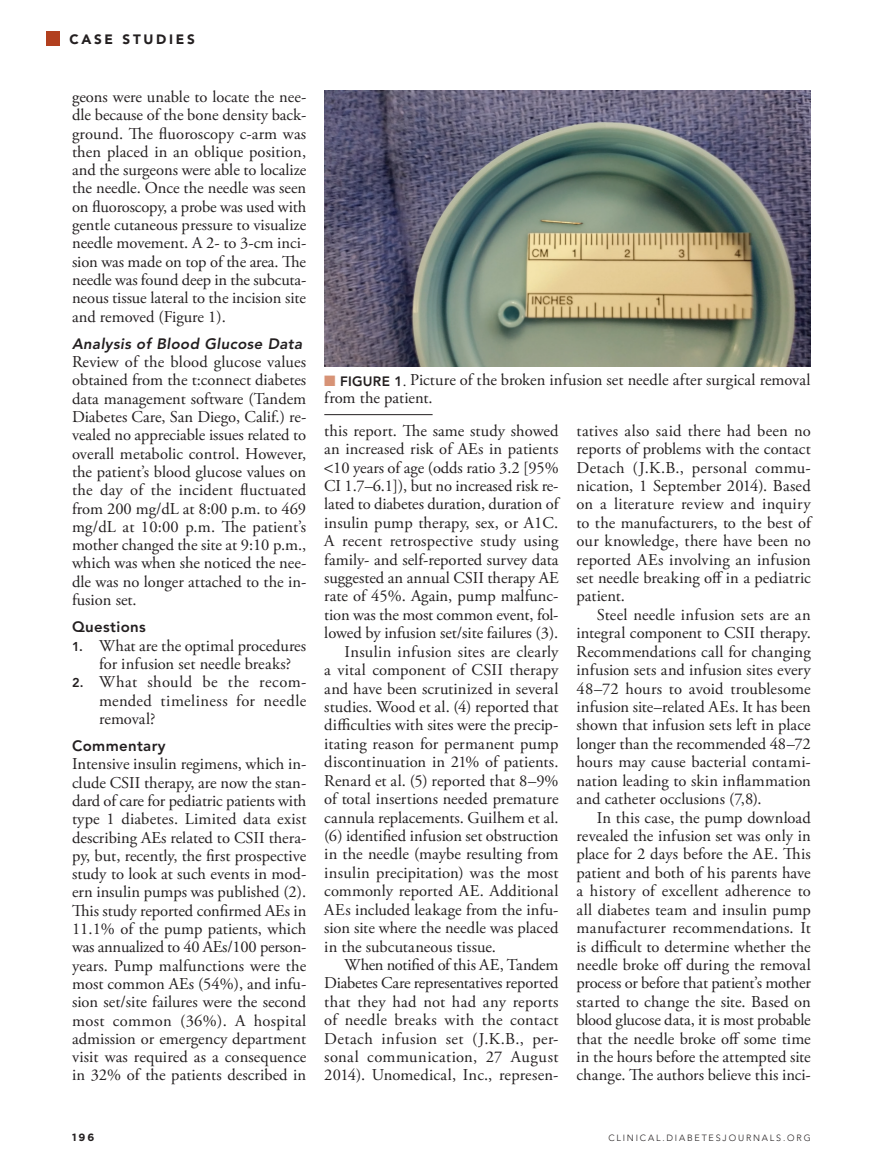
<style>
.page{position:relative;width:885px;height:1175px;background:#fff}
.page>*{position:absolute;margin:0;border:0;box-sizing:border-box;transform-origin:0 0}
.BODY_-_1st_PARA{font:16.5px/18.3px "Adobe Garamond Pro";color:#231f20;text-align:justify}
.BODY_-_2nd_PARA{font:16.5px/18.5px "Adobe Garamond Pro";letter-spacing:.005em;color:#231f20;text-align:justify}
.H2_-_BOLD_ITALIC{font:italic 800 15px "Avenir LT Std";letter-spacing:.025em;color:#231f20}
.H1_-_BOLD{font:800 15px "Avenir LT Std";letter-spacing:.025em;color:#231f20}
.HEADER_-_LEFT_PG{font:900 13.5px "Avenir LT Std";letter-spacing:.2em;color:#231f20}
.FOOTER-LEFT_PG{font:700 10.5px "Gotham";color:#231f20}
.FOOTER-LEFT_PG-2{font:300 9px "Avenir LT Std";letter-spacing:.2em;color:#231f20}
.s1{font-family:"Avenir LT Std";font-weight:800;font-size:12.75px}
.s2{color:#d79376}
.s3{font-family:"Avenir LT Std";font-weight:800;font-size:13.5px}
.s4{font-size:15px}
</style>
<div class="page">
<div style="left:47px;top:31px;width:13px;height:14px;background:#b2401f"></div>
<hr style="left:324px;top:414px;width:108px;height:1px;background:#231f20">
<img style="left:324px;top:90px;width:486px;height:277px">
<p class="HEADER_-_LEFT_PG" style="left:69px;top:31px;width:127px">CASE STUDIES</p>
<p class="BODY_-_1st_PARA" style="left:72px;top:88px;width:236px">geons were unable to locate the nee&shy;dle because of the bone density back&shy;ground. The fluoroscopy c-arm was then placed in an oblique position, and the surgeons were able to localize the needle. Once the needle was seen on fluoroscopy, a probe was used with gentle cutaneous pressure to visualize needle movement. A 2- to 3-cm inci&shy;sion was made on top of the area. The needle was found deep in the subcuta&shy;neous tissue lateral to the incision site and removed (Figure 1).</p>
<p class="H2_-_BOLD_ITALIC" style="left:72px;top:335px;width:231px">Analysis of Blood Glucose Data</p>
<p class="BODY_-_1st_PARA" style="left:72px;top:353px;width:236px">Review of the blood glucose values obtained from the t:connect diabetes data management software (Tandem Diabetes Care, San Diego, Calif.) re&shy;vealed no appreciable issues related to overall metabolic control. However, the patient’s blood glucose values on the day of the incident fluctuated from 200 mg/dL at 8:00 p.m. to 469 mg/dL at 10:00 p.m. The patient’s mother changed the site at 9:10 p.m., which was when she noticed the nee&shy;dle was no longer attached to the in&shy;fusion set.</p>
<p class="H1_-_BOLD" style="left:72px;top:618px;width:75px">Questions</p>
<p class="BODY_-_1st_PARA" style="left:99px;top:637px;width:209px;text-indent:-27px"><span class="s1">1.</span> What are the optimal procedures for infusion set needle breaks?</p>
<p class="BODY_-_1st_PARA" style="left:99px;top:673px;width:209px;text-indent:-27px"><span class="s1">2.</span> What should be the recom&shy;mended timeliness for needle removal?</p>
<p class="H1_-_BOLD" style="left:72px;top:737px;width:95px">Commentary</p>
<p class="BODY_-_1st_PARA" style="left:72px;top:755px;width:236px">Intensive insulin regimens, which in&shy;clude CSII therapy, are now the stan&shy;dard of care for pediatric patients with type 1 diabetes. Limited data exist describing AEs related to CSII thera&shy;py, but, recently, the first prospective study to look at such events in mod&shy;ern insulin pumps was published (2).<br>This study reported confirmed AEs in 11.1% of the pump patients, which was annualized to 40 AEs/100 person&shy;years. Pump malfunctions were the most common AEs (54%), and infu&shy;sion set/site failures were the second most common (36%). A hospital admission or emergency department visit was required as a consequence in 32% of the patients described in</p>
<p class="BODY_-_1st_PARA" style="left:324px;top:372px;width:488px"><span class="s2">■</span> <span class="s3">FIGURE 1</span><span class="s4">.</span> Picture of the broken infusion set needle after surgical removal from the patient.</p>
<p class="BODY_-_1st_PARA" style="left:324px;top:422px;width:236px;text-align:center">this report. The same study showed an increased risk of AEs in patients 10 years of age (odds ratio 3.2 [95% CI 1.7–6.1]), but no increased risk re&shy;lated to diabetes duration, duration of insulin pump therapy, sex, or A1C.<br>A recent retrospective study using family- and self-reported survey data suggested an annual CSII therapy AE rate of 45%. Again, pump malfunc&shy;tion was the most common event, fol&shy;lowed by infusion set/site failures (3).</p>
<p class="BODY_-_2nd_PARA" style="left:324px;top:643px;width:236px;text-indent:20px">Insulin infusion sites are clearly a vital component of CSII therapy and have been scrutinized in several studies. Wood et al. (4) reported that difficulties with sites were the precip&shy;itating reason for permanent pump discontinuation in 21% of patients.<br>Renard et al. (5) reported that 8–9% of total insertions needed premature cannula replacements. Guilhem et al. (6) identified infusion set obstruction in the needle (maybe resulting from insulin precipitation) was the most commonly reported AE. Additional AEs included leakage from the infu&shy;sion site where the needle was placed in the subcutaneous tissue.</p>
<p class="BODY_-_2nd_PARA" style="left:324px;top:956px;width:236px;text-indent:20px">When notified of this AE, Tandem Diabetes Care representatives reported that they had not had any reports of needle breaks with the contact Detach infusion set (J.K.B., per&shy;sonal communication, 27 August 2014). Unomedical, Inc., represen-</p>
<p class="BODY_-_2nd_PARA" style="left:576px;top:422px;width:236px">tatives also said there had been no reports of problems with the contact Detach (J.K.B., personal commu&shy;nication, 1 September 2014). Based on a literature review and inquiry to the manufacturers, to the best of our knowledge, there have been no reported AEs involving an infusion set needle breaking off in a pediatric patient.</p>
<p class="BODY_-_2nd_PARA" style="left:576px;top:606px;width:236px;text-indent:20px">Steel needle infusion sets are an integral component to CSII therapy.<br>Recommendations call for changing infusion sets and infusion sites every 48–72 hours to avoid troublesome infusion site–related AEs. It has been shown that infusion sets left in place longer than the recommended 48–72 hours may cause bacterial contami&shy;nation leading to skin inflammation and catheter occlusions (7,8).</p>
<p class="BODY_-_2nd_PARA" style="left:576px;top:808px;width:236px;text-indent:20px">In this case, the pump download revealed the infusion set was only in place for 2 days before the AE. This patient and both of his parents have a history of excellent adherence to all diabetes team and insulin pump manufacturer recommendations. It is difficult to determine whether the needle broke off during the removal process or before that patient’s mother started to change the site. Based on blood glucose data, it is most probable that the needle broke off some time in the hours before the attempted site change. The authors believe this inci-</p>
<p class="FOOTER-LEFT_PG" style="left:72px;top:1130px;width:24px">196</p>
<p class="FOOTER-LEFT_PG-2" style="left:608px;top:1132px;width:204px">CLINICAL.DIABETESJOURNALS.ORG</p>
</div>
